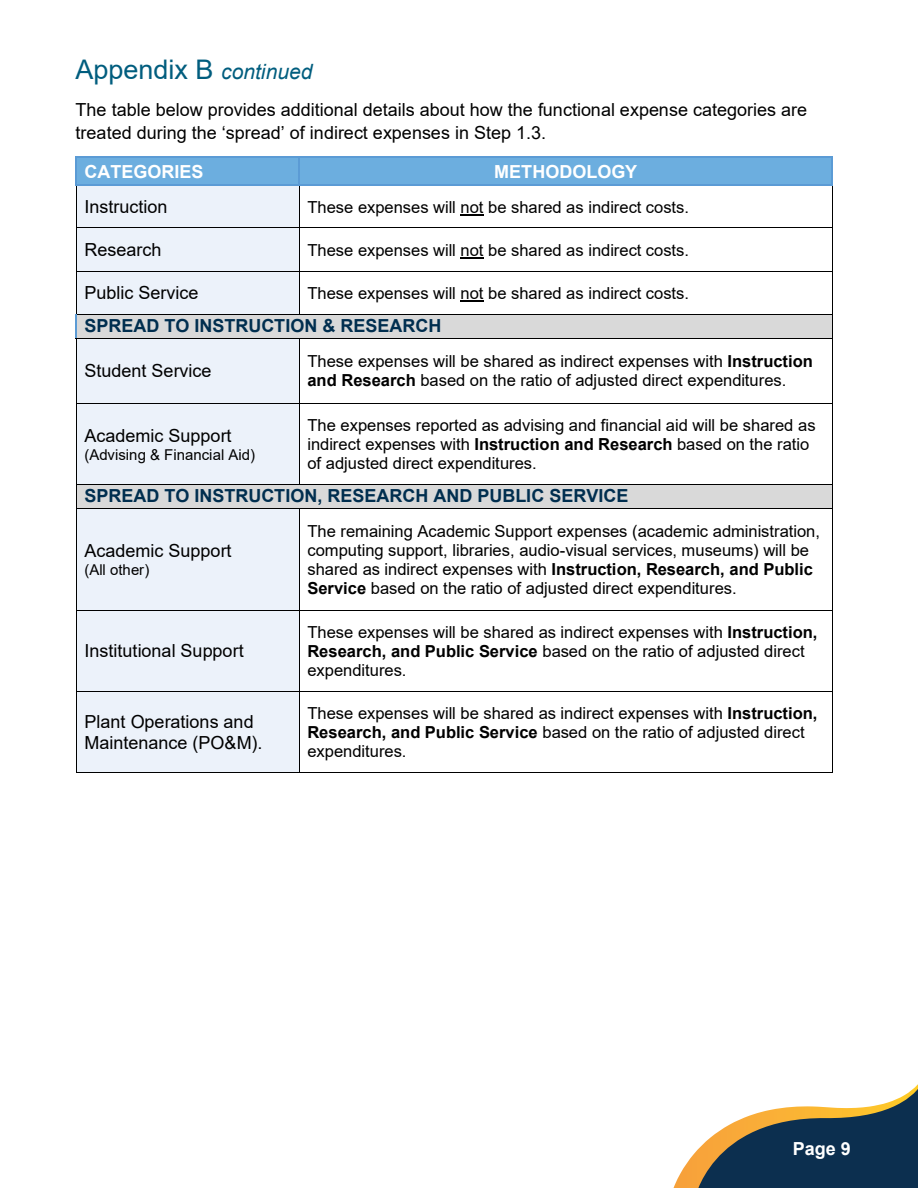
<style>
.page{position:relative;width:918px;height:1188px;background:#fff}
.page>*{position:absolute;margin:0;border:0;box-sizing:border-box;transform-origin:0 0}
.t1{font:27px "Arial";color:#005d7e}
.t2{font:18px/22.4px "Arial";color:#000}
.t3{font:700 18px "Arial";color:#002e4f}
.t4{font:700 18px "Arial";color:#fff}
.t5{font:16.5px/19px "Arial";color:#000}
.t6{font:15px "Arial";color:#000}
.s1{font-style:italic;font-size:21px}
.s2{font-weight:700}
</style>
<div class="page">
<div style="left:77px;top:158px;width:222px;height:26px;background:#6caedf"></div>
<div style="left:299px;top:158px;width:533px;height:26px;background:#6caedf"></div>
<hr style="left:77px;top:156px;width:222px;height:2px;background:#5b9bd5">
<hr style="left:300px;top:156px;width:532px;height:2px;background:#5b9bd5">
<div style="left:77px;top:186px;width:222px;height:42px;background:#ecf2fa"></div>
<svg style="left:461px;top:215px;width:23px;height:1px"></svg>
<svg style="left:76px;top:156px;width:2px;height:30px"></svg>
<hr style="left:78px;top:184px;width:221px;height:2px;background:#5b9bd5">
<svg style="left:299px;top:156px;width:2px;height:30px"></svg>
<hr style="left:302px;top:184px;width:530px;height:2px;background:#5b9bd5">
<svg style="left:832px;top:156px;width:1px;height:30px"></svg>
<hr style="left:76px;top:186px;width:1px;height:42px;background:#000">
<hr style="left:299px;top:186px;width:1px;height:42px;background:#000">
<hr style="left:832px;top:186px;width:1px;height:42px;background:#000">
<div style="left:77px;top:228px;width:222px;height:43px;background:#ecf2fa"></div>
<hr style="left:461px;top:257px;width:23px;height:2px;background:#000">
<hr style="left:77px;top:228px;width:222px;height:1px;background:#000">
<hr style="left:300px;top:228px;width:532px;height:1px;background:#000">
<hr style="left:76px;top:228px;width:1px;height:43px;background:#000">
<hr style="left:299px;top:228px;width:1px;height:43px;background:#000">
<hr style="left:832px;top:228px;width:1px;height:43px;background:#000">
<div style="left:77px;top:271px;width:222px;height:43px;background:#ecf2fa"></div>
<svg style="left:461px;top:301px;width:23px;height:1px"></svg>
<hr style="left:77px;top:271px;width:222px;height:1px;background:#000">
<hr style="left:300px;top:271px;width:532px;height:1px;background:#000">
<hr style="left:76px;top:271px;width:1px;height:43px;background:#000">
<hr style="left:299px;top:271px;width:1px;height:43px;background:#000">
<hr style="left:832px;top:271px;width:1px;height:43px;background:#000">
<div style="left:77px;top:315px;width:755px;height:23px;background:#d9d9d9"></div>
<hr style="left:78px;top:314px;width:221px;height:1px;background:#000">
<hr style="left:300px;top:314px;width:532px;height:1px;background:#000">
<div style="left:77px;top:338px;width:222px;height:65px;background:#ecf2fa"></div>
<svg style="left:76px;top:314px;width:2px;height:25px"></svg>
<hr style="left:78px;top:338px;width:221px;height:1px;background:#000">
<hr style="left:300px;top:338px;width:532px;height:1px;background:#000">
<svg style="left:832px;top:314px;width:1px;height:24px"></svg>
<hr style="left:76px;top:338px;width:1px;height:65px;background:#000">
<hr style="left:299px;top:338px;width:1px;height:65px;background:#000">
<hr style="left:832px;top:338px;width:1px;height:65px;background:#000">
<div style="left:77px;top:404px;width:222px;height:80px;background:#ecf2fa"></div>
<hr style="left:77px;top:403px;width:222px;height:1px;background:#000">
<hr style="left:300px;top:403px;width:532px;height:1px;background:#000">
<hr style="left:76px;top:404px;width:1px;height:80px;background:#000">
<hr style="left:299px;top:404px;width:1px;height:80px;background:#000">
<hr style="left:832px;top:404px;width:1px;height:80px;background:#000">
<div style="left:84px;top:485px;width:740px;height:23px;background:#d9d9d9"></div>
<hr style="left:77px;top:484px;width:222px;height:1px;background:#000">
<hr style="left:300px;top:484px;width:532px;height:1px;background:#000">
<div style="left:77px;top:509px;width:222px;height:101px;background:#ecf2fa"></div>
<svg style="left:76px;top:484px;width:1px;height:25px"></svg>
<hr style="left:77px;top:508px;width:222px;height:1px;background:#000">
<hr style="left:300px;top:508px;width:532px;height:1px;background:#000">
<svg style="left:832px;top:484px;width:1px;height:25px"></svg>
<hr style="left:76px;top:509px;width:1px;height:101px;background:#000">
<hr style="left:299px;top:509px;width:1px;height:101px;background:#000">
<hr style="left:832px;top:509px;width:1px;height:101px;background:#000">
<div style="left:77px;top:611px;width:222px;height:80px;background:#ecf2fa"></div>
<hr style="left:77px;top:610px;width:222px;height:1px;background:#000">
<hr style="left:300px;top:610px;width:532px;height:1px;background:#000">
<hr style="left:76px;top:611px;width:1px;height:80px;background:#000">
<hr style="left:299px;top:611px;width:1px;height:80px;background:#000">
<hr style="left:832px;top:611px;width:1px;height:80px;background:#000">
<div style="left:77px;top:692px;width:222px;height:80px;background:#ecf2fa"></div>
<hr style="left:77px;top:691px;width:222px;height:1px;background:#000">
<hr style="left:300px;top:691px;width:532px;height:1px;background:#000">
<hr style="left:76px;top:692px;width:1px;height:80px;background:#000">
<hr style="left:77px;top:772px;width:222px;height:1px;background:#000">
<hr style="left:299px;top:692px;width:1px;height:80px;background:#000">
<hr style="left:300px;top:772px;width:532px;height:1px;background:#000">
<hr style="left:832px;top:692px;width:1px;height:80px;background:#000">
<svg style="left:674px;top:1084px;width:244px;height:104px"></svg>
<p class="t1" style="left:76px;top:51px;width:238px">Appendix B <span class="s1">continued</span></p>
<p class="t2" style="left:76px;top:99px;width:733px">The table below provides additional details about how the functional expense categories are treated during the ‘spread’ of indirect expenses in Step 1.3.</p>
<p class="t4" style="left:84px;top:159px;width:121px">CATEGORIES</p>
<p class="t4" style="left:494px;top:159px;width:145px">METHODOLOGY</p>
<p class="t2" style="left:84px;top:196px;width:85px">Instruction</p>
<p class="t5" style="left:307px;top:197px;width:383px">These expenses will not be shared as indirect costs.</p>
<p class="t2" style="left:84px;top:239px;width:79px">Research</p>
<p class="t5" style="left:307px;top:240px;width:383px">These expenses will not be shared as indirect costs.</p>
<p class="t2" style="left:84px;top:282px;width:116px">Public Service</p>
<p class="t5" style="left:307px;top:283px;width:383px">These expenses will not be shared as indirect costs.</p>
<p class="t3" style="left:84px;top:313px;width:358px">SPREAD TO INSTRUCTION &amp; RESEARCH</p>
<p class="t2" style="left:84px;top:360px;width:129px">Student Service</p>
<p class="t5" style="left:307px;top:352px;width:507px">These expenses will be shared as indirect expenses with <span class="s2">Instruction and Research</span> based on the ratio of adjusted direct expenditures.</p>
<p class="t2" style="left:84px;top:424px;width:149px">Academic Support</p>
<p class="t6" style="left:84px;top:444px;width:172px">(Advising &amp; Financial Aid)</p>
<p class="t5" style="left:307px;top:416px;width:510px">The expenses reported as advising and financial aid will be shared as indirect expenses with <span class="s2">Instruction and Research</span> based on the ratio of adjusted direct expenditures.</p>
<p class="t3" style="left:84px;top:483px;width:546px">SPREAD TO INSTRUCTION, RESEARCH AND PUBLIC SERVICE</p>
<p class="t2" style="left:84px;top:540px;width:149px">Academic Support</p>
<p class="t6" style="left:84px;top:559px;width:66px">(All other)</p>
<p class="t5" style="left:307px;top:521px;width:514px">The remaining Academic Support expenses (academic administration, computing support, libraries, audio-visual services, museums) will be shared as indirect expenses with <span class="s2">Instruction, Research, and Public Service</span> based on the ratio of adjusted direct expenditures.</p>
<p class="t2" style="left:84px;top:640px;width:161px">Institutional Support</p>
<p class="t5" style="left:307px;top:622px;width:512px">These expenses will be shared as indirect expenses with <span class="s2">Instruction,<br>Research, and Public Service</span> based on the ratio of adjusted direct expenditures.</p>
<p class="t2" style="left:84px;top:711px;width:180px;line-height:20.7px">Plant Operations and<br>Maintenance (PO&amp;M).</p>
<p class="t5" style="left:307px;top:703px;width:512px">These expenses will be shared as indirect expenses with <span class="s2">Instruction,<br>Research, and Public Service</span> based on the ratio of adjusted direct expenditures.</p>
<p class="t4" style="left:793px;top:1136px;width:60px">Page 9</p>
</div>
